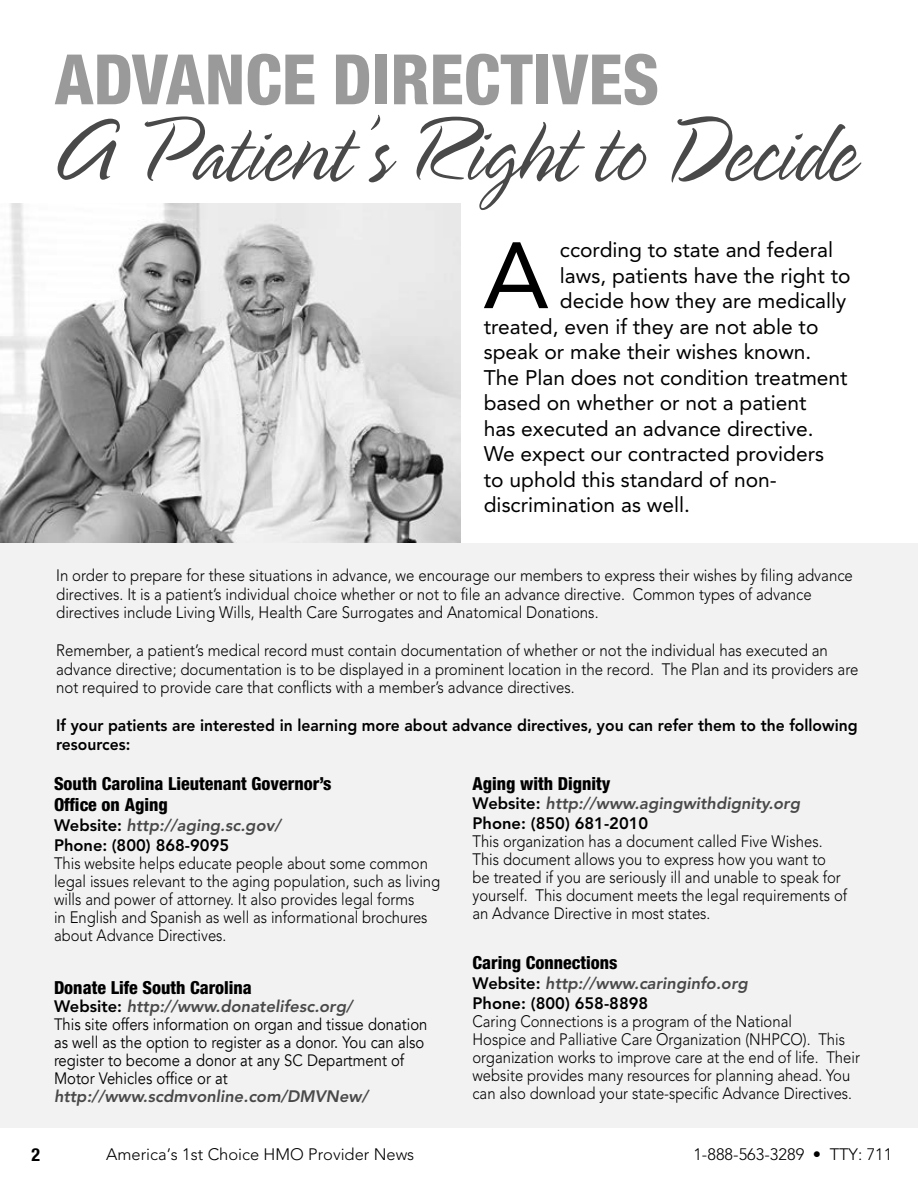
<style>
.page{position:relative;width:918px;height:1188px;background:#fff}
.page>*{position:absolute;margin:0;border:0;box-sizing:border-box;transform-origin:0 0}
.t1{font:300 100.5px "Spring LP";color:#494949;scale:.9 1}
.t2{font:93px "Avenir";color:#000}
.t3{font:800 condensed 69.6px "Helvetica Neue";color:#9a9a9a}
.t4{font:21px "Avenir";color:#000}
.t5{font:800 condensed 18px/21.6px "Helvetica Neue";color:#000}
.t6{font:700 condensed 18px "Helvetica Neue";color:#000}
.t7{font:300 16.5px/18px "Avenir";color:#000;scale:.9 1}
.t8{font:300 16.5px/18.8px "Avenir";color:#000;scale:.91 1}
.t9{font:16.5px/18px "Avenir";color:#000;scale:.9 1}
.t10{font:italic 800 16.5px "Avenir";color:#494949}
.t11{font:800 16.5px/18.8px "Avenir";color:#000;scale:.95 1}
.t12{font:800 16.5px "Avenir";color:#000}
.t13{font:300 16.5px "Avenir";color:#000}
.s1{font-style:normal;color:#000}
.s2{font-weight:800;font-style:italic;color:#494949}
</style>
<div class="page">
<img style="left:0;top:203px;width:460px;height:340px">
<div style="left:0;top:543px;width:918px;height:584px;background:#f2f2f2"></div>
<svg style="left:49px;top:203px;width:412px;height:14px"></svg>
<p class="t3" style="left:55px;top:36px;width:606px">ADVANCE DIRECTIVES</p>
<p class="t1" style="left:50px;top:101px;width:897px">A Patient’s Right to Decide</p>
<p class="t2" style="left:483px;top:222px;width:67px">A</p>
<p class="t4" style="left:560px;top:238px;width:275px">ccording to state and federal</p>
<p class="t4" style="left:560px;top:263px;width:292px">laws, patients have the right to</p>
<p class="t4" style="left:560px;top:289px;width:288px">decide how they are medically</p>
<p class="t4" style="left:484px;top:314px;width:336px">treated, even if they are not able to</p>
<p class="t4" style="left:484px;top:340px;width:329px">speak or make their wishes known.</p>
<p class="t4" style="left:484px;top:365px;width:365px">The Plan does not condition treatment</p>
<p class="t4" style="left:484px;top:391px;width:324px">based on whether or not a patient</p>
<p class="t4" style="left:484px;top:416px;width:331px">has executed an advance directive.</p>
<p class="t4" style="left:484px;top:442px;width:342px">We expect our contracted providers</p>
<p class="t4" style="left:484px;top:467px;width:295px">to uphold this standard of non-</p>
<p class="t4" style="left:484px;top:493px;width:208px">discrimination as well.</p>
<p class="t8" style="left:56px;top:566px;width:877px">In order to prepare for these situations in advance, we encourage our members to express their wishes by filing advance directives. It is a patient’s individual choice whether or not to file an advance directive. Common types of advance directives include Living Wills, Health Care Surrogates and Anatomical Donations.</p>
<p class="t8" style="left:56px;top:641px;width:883px">Remember, a patient’s medical record must contain documentation of whether or not the individual has executed an advance directive; documentation is to be displayed in a prominent location in the record. The Plan and its providers are not required to provide care that conflicts with a member’s advance directives.</p>
<p class="t11" style="left:56px;top:716px;width:845px">If your patients are interested in learning more about advance directives, you can refer them to the following resources:</p>
<p class="t5" style="left:54px;top:772px;width:279px">South Carolina Lieutenant Governor’s<br>Office on Aging</p>
<p class="t10" style="left:54px;top:816px;width:228px"><span class="s1">Website:</span> http://aging.sc.gov/</p>
<p class="t12" style="left:54px;top:835px;width:177px">Phone: (800) 868-9095</p>
<p class="t7" style="left:54px;top:854px;width:431px">This website helps educate people about some common legal issues relevant to the aging population, such as living wills and power of attorney. It also provides legal forms<br>in English and Spanish as well as informational brochures about Advance Directives.</p>
<p class="t5" style="left:54px;top:976px;width:199px">Donate Life South Carolina</p>
<p class="t10" style="left:54px;top:996px;width:300px"><span class="s1">Website:</span> http://www.donatelifesc.org/</p>
<p class="t9" style="left:54px;top:1016px;width:416px">This site offers information on organ and tissue donation as well as the option to register as a donor. You can also register to become a donor at any SC Department of Motor Vehicles office or at <span class="s2">http://www.scdmvonline.com/DMVNew/</span></p>
<p class="t5" style="left:472px;top:772px;width:140px">Aging with Dignity</p>
<p class="t10" style="left:472px;top:794px;width:329px"><span class="s1">Website:</span> http://www.agingwithdignity.org</p>
<p class="t12" style="left:472px;top:814px;width:177px">Phone: (850) 681-2010</p>
<p class="t7" style="left:472px;top:833px;width:418px">This organization has a document called Five Wishes.<br>This document allows you to express how you want to be treated if you are seriously ill and unable to speak for yourself. This document meets the legal requirements of an Advance Directive in most states.</p>
<p class="t5" style="left:472px;top:952px;width:147px">Caring Connections</p>
<p class="t10" style="left:472px;top:973px;width:277px"><span class="s1">Website:</span> http://www.caringinfo.org</p>
<p class="t12" style="left:472px;top:993px;width:177px">Phone: (800) 658-8898</p>
<p class="t7" style="left:472px;top:1012px;width:432px">Caring Connections is a program of the National<br>Hospice and Palliative Care Organization (NHPCO). This organization works to improve care at the end of life. Their website provides many resources for planning ahead. You can also download your state-specific Advance Directives.</p>
<p class="t6" style="left:32px;top:1144px;width:10px">2</p>
<p class="t13" style="left:106px;top:1145px;width:310px">America’s 1st Choice HMO Provider News</p>
<p class="t13" style="left:693px;top:1145px;width:201px">1-888-563-3289 • TTY: 711</p>
</div>
